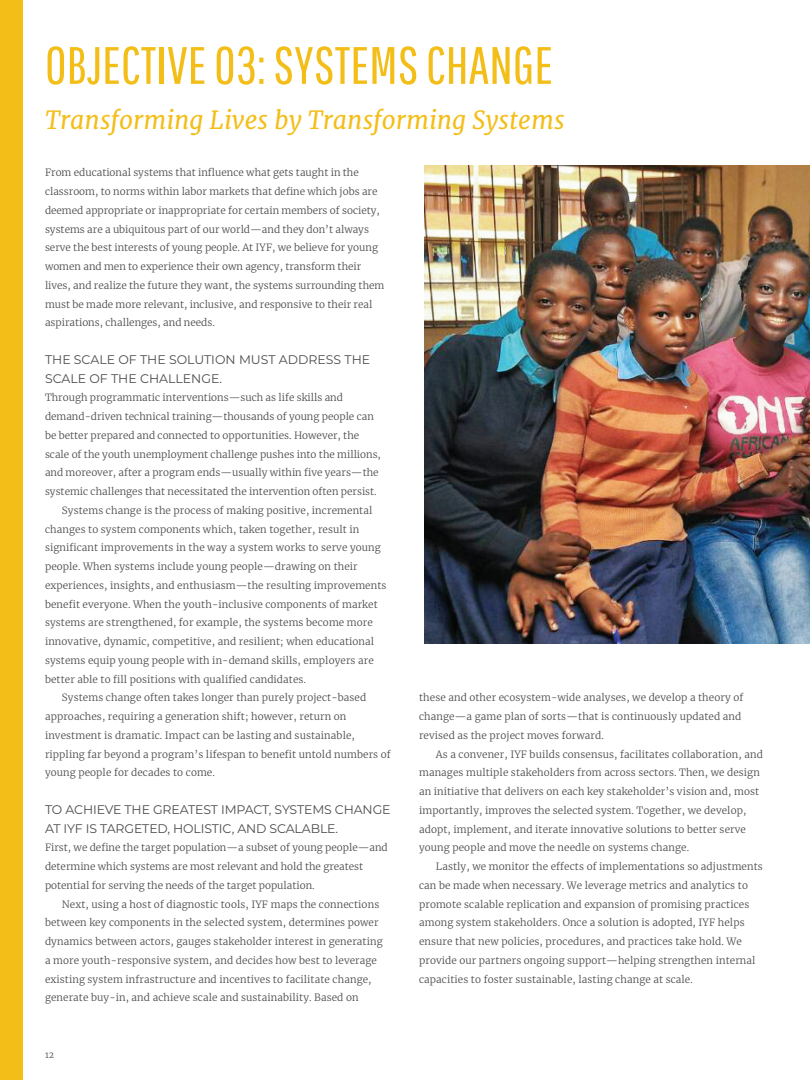
<style>
.page{position:relative;width:810px;height:1080px;background:#fff}
.page>*{position:absolute;margin:0;border:0;box-sizing:border-box;transform-origin:0 0}
._01_Heading{font:52.5px "Pathway Gothic One";color:#f3be18}
.Subheading{font:italic 25px "Merriweather";color:#f3be18}
._05_Heading{font:12.5px/18.8px "Montserrat";letter-spacing:-.01em;color:#4b4c4d}
.Body{font:300 10px/18.8px "Merriweather";letter-spacing:.01em;color:#4b4c4d}
.Body_first_par{font:300 10px/18.8px "Merriweather";color:#4b4c4d}
.t1{font:300 8.75px "Merriweather";color:#4b4c4d}
</style>
<div class="page">
<div style="left:0;top:0;width:22px;height:1080px;background:#f3be18"></div>
<img style="left:424px;top:165px;width:386px;height:478px">
<p class="_01_Heading" style="left:45px;top:34px;width:510px">OBJECTIVE 03: SYSTEMS CHANGE</p>
<p class="Subheading" style="left:45px;top:104px;width:521px">Transforming Lives by Transforming Systems</p>
<p class="Body_first_par" style="left:45px;top:163px;width:341px">From educational systems that influence what gets taught in the classroom, to norms within labor markets that define which jobs are deemed appropriate or inappropriate for certain members of society, systems are a ubiquitous part of our world—and they don’t always serve the best interests of young people. At IYF, we believe for young women and men to experience their own agency, transform their lives, and realize the future they want, the systems surrounding them must be made more relevant, inclusive, and responsive to their real aspirations, challenges, and needs.</p>
<p class="_05_Heading" style="left:45px;top:349px;width:327px">THE SCALE OF THE SOLUTION MUST ADDRESS THE<br>SCALE OF THE CHALLENGE.</p>
<p class="Body_first_par" style="left:45px;top:388px;width:338px">Through programmatic interventions—such as life skills and demand-driven technical training—thousands of young people can be better prepared and connected to opportunities. However, the scale of the youth unemployment challenge pushes into the millions, and moreover, after a program ends—usually within five years—the systemic challenges that necessitated the intervention often persist.</p>
<p class="Body" style="left:45px;top:500px;width:343px;text-indent:17px">Systems change is the process of making positive, incremental changes to system components which, taken together, result in significant improvements in the way a system works to serve young people. When systems include young people—drawing on their experiences, insights, and enthusiasm—the resulting improvements benefit everyone. When the youth-inclusive components of market systems are strengthened, for example, the systems become more innovative, dynamic, competitive, and resilient; when educational systems equip young people with in-demand skills, employers are better able to fill positions with qualified candidates.</p>
<p class="Body" style="left:45px;top:688px;width:347px;text-indent:17px">Systems change often takes longer than purely project-based approaches, requiring a generation shift; however, return on investment is dramatic. Impact can be lasting and sustainable, rippling far beyond a program’s lifespan to benefit untold numbers of young people for decades to come.</p>
<p class="_05_Heading" style="left:45px;top:799px;width:347px">TO ACHIEVE THE GREATEST IMPACT, SYSTEMS CHANGE<br>AT IYF IS TARGETED, HOLISTIC, AND SCALABLE.</p>
<p class="Body_first_par" style="left:45px;top:838px;width:344px">First, we define the target population—a subset of young people—and determine which systems are most relevant and hold the greatest potential for serving the needs of the target population.</p>
<p class="Body" style="left:45px;top:894px;width:339px;text-indent:17px">Next, using a host of diagnostic tools, IYF maps the connections between key components in the selected system, determines power dynamics between actors, gauges stakeholder interest in generating a more youth-responsive system, and decides how best to leverage existing system infrastructure and incentives to facilitate change, generate buy-in, and achieve scale and sustainability. Based on</p>
<p class="t1" style="left:45px;top:1048px;width:10px">12</p>
<p class="Body" style="left:419px;top:688px;width:326px">these and other ecosystem-wide analyses, we develop a theory of change—a game plan of sorts—that is continuously updated and revised as the project moves forward.</p>
<p class="Body" style="left:419px;top:744px;width:345px;text-indent:17px">As a convener, IYF builds consensus, facilitates collaboration, and manages multiple stakeholders from across sectors. Then, we design an initiative that delivers on each key stakeholder’s vision and, most importantly, improves the selected system. Together, we develop, adopt, implement, and iterate innovative solutions to better serve young people and move the needle on systems change.</p>
<p class="Body" style="left:419px;top:857px;width:345px;text-indent:17px">Lastly, we monitor the effects of implementations so adjustments can be made when necessary. We leverage metrics and analytics to promote scalable replication and expansion of promising practices among system stakeholders. Once a solution is adopted, IYF helps ensure that new policies, procedures, and practices take hold. We provide our partners ongoing support—helping strengthen internal capacities to foster sustainable, lasting change at scale.</p>
</div>
